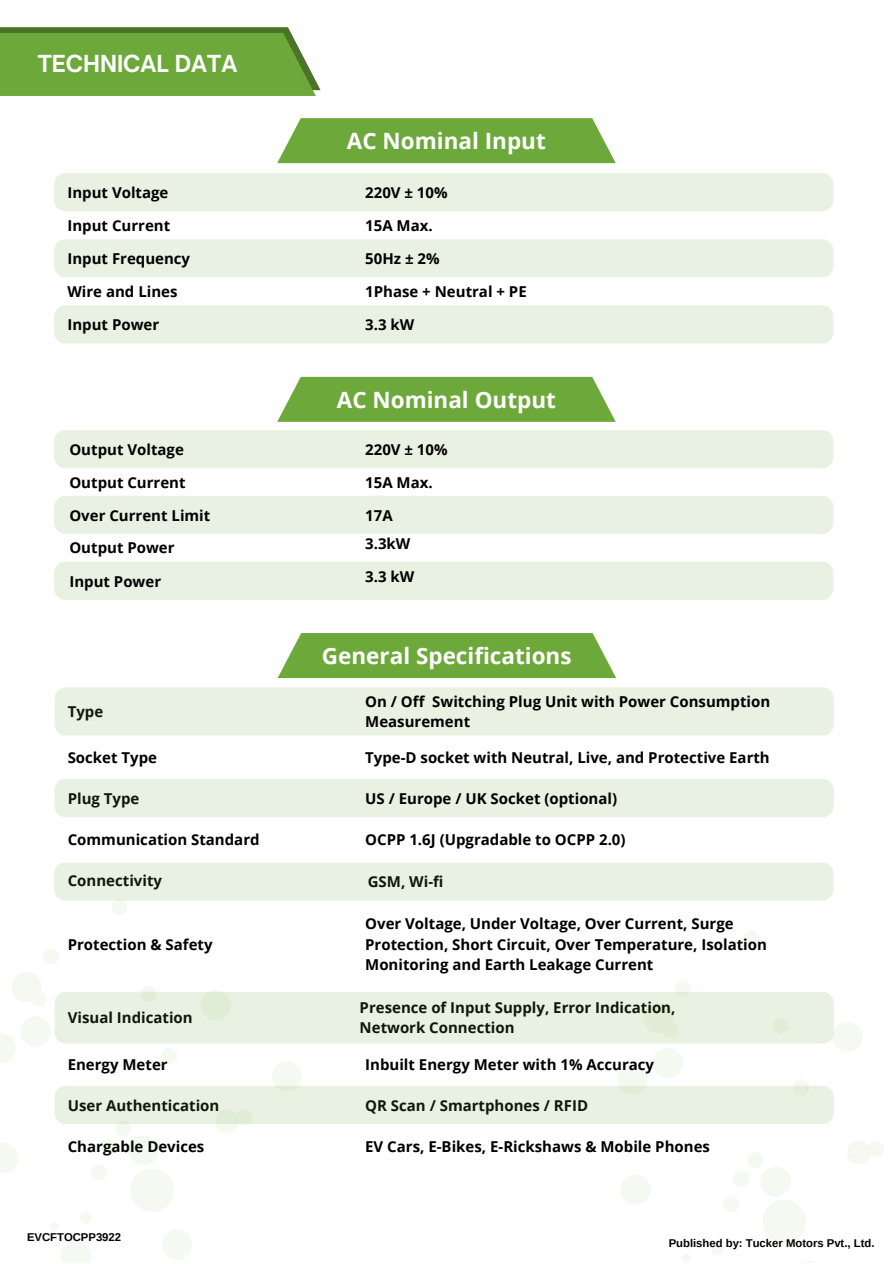
<style>
.page{position:relative;width:893px;height:1264px;background:#fff}
.page>*{position:absolute;margin:0;border:0;box-sizing:border-box;transform-origin:0 0}
.t1{font:700 22.5px "Open Sans";color:#fff}
.t2{font:700 22.5px "Open Sauce One";color:#fff}
.t3{font:700 15px/20.2px "Open Sans";color:#000}
.t4{font:700 11.25px "Arimo";color:#000}
</style>
<div class="page">
<svg style="left:0;top:27px;width:320px;height:69px;background:#70a640"></svg>
<svg style="left:830px;top:1019px;width:33px;height:33px"></svg>
<svg style="left:847px;top:1141px;width:37px;height:23px"></svg>
<svg style="left:682px;top:1254px;width:8px;height:8px"></svg>
<svg style="left:794px;top:1080px;width:15px;height:5px"></svg>
<svg style="left:744px;top:931px;width:15px;height:15px"></svg>
<svg style="left:618px;top:1048px;width:65px;height:37px"></svg>
<svg style="left:621px;top:1175px;width:29px;height:30px"></svg>
<svg style="left:712px;top:1152px;width:99px;height:110px"></svg>
<svg style="left:675px;top:980px;width:16px;height:11px"></svg>
<svg style="left:277px;top:118px;width:338px;height:45px;background:#77ae48"></svg>
<div style="left:54px;top:173px;width:779px;height:38px;background:#e9f2e2;border-radius:11px"></div>
<div style="left:54px;top:239px;width:779px;height:38px;background:#e9f2e2;border-radius:11px"></div>
<div style="left:54px;top:305px;width:779px;height:38px;background:#e9f2e2;border-radius:11px"></div>
<svg style="left:277px;top:377px;width:338px;height:45px;background:#77ae47"></svg>
<div style="left:54px;top:430px;width:779px;height:38px;background:#e9f2e2;border-radius:11px"></div>
<div style="left:54px;top:496px;width:779px;height:38px;background:#e9f2e2;border-radius:11px"></div>
<div style="left:54px;top:561px;width:779px;height:39px;background:#e9f2e2;border-radius:11px"></div>
<div style="left:55px;top:687px;width:778px;height:48px;background:#e9f2e2;border-radius:11px"></div>
<div style="left:54px;top:779px;width:779px;height:38px;background:#e9f2e2;border-radius:11px"></div>
<div style="left:54px;top:862px;width:779px;height:38px;background:#e9f2e2;border-radius:11px"></div>
<div style="left:55px;top:991px;width:778px;height:52px;background:#e9f2e2;border-radius:11px"></div>
<div style="left:54px;top:1085px;width:779px;height:39px;background:#e9f2e2;border-radius:11px"></div>
<svg style="left:277px;top:633px;width:339px;height:45px;background:#77ae48"></svg>
<svg style="left:198px;top:991px;width:35px;height:29px"></svg>
<svg style="left:215px;top:1109px;width:37px;height:24px"></svg>
<svg style="left:161px;top:1048px;width:16px;height:16px"></svg>
<svg style="left:111px;top:899px;width:17px;height:15px"></svg>
<svg style="left:0;top:1017px;width:51px;height:46px"></svg>
<svg style="left:140px;top:986px;width:17px;height:15px"></svg>
<svg style="left:0;top:1143px;width:18px;height:30px"></svg>
<svg style="left:50px;top:1119px;width:142px;height:143px"></svg>
<svg style="left:270px;top:1062px;width:33px;height:29px"></svg>
<svg style="left:12px;top:949px;width:48px;height:58px"></svg>
<h1 class="t2" style="left:38px;top:50px;width:201px">TECHNICAL DATA</h1>
<p class="t3" style="left:67px;top:182px;width:102px">Input Voltage</p>
<p class="t3" style="left:67px;top:215px;width:104px">Input Current</p>
<p class="t3" style="left:67px;top:248px;width:124px">Input Frequency</p>
<p class="t3" style="left:67px;top:281px;width:112px">Wire and Lines</p>
<p class="t3" style="left:67px;top:314px;width:93px">Input Power</p>
<p class="t3" style="left:69px;top:433px;width:142px;line-height:32.7px">Output Voltage<br>Output Current<br>Over Current Limit<br>Output Power</p>
<p class="t3" style="left:69px;top:570px;width:93px">Input Power</p>
<p class="t3" style="left:68px;top:701px;width:37px">Type</p>
<p class="t3" style="left:68px;top:747px;width:91px">Socket Type</p>
<p class="t3" style="left:68px;top:788px;width:73px">Plug Type</p>
<p class="t3" style="left:68px;top:828px;width:193px">Communication Standard</p>
<p class="t3" style="left:68px;top:869px;width:96px">Connectivity</p>
<p class="t3" style="left:68px;top:933px;width:146px">Protection &amp; Safety</p>
<p class="t3" style="left:68px;top:1007px;width:126px">Visual Indication</p>
<p class="t3" style="left:68px;top:1054px;width:101px">Energy Meter</p>
<p class="t3" style="left:68px;top:1094px;width:153px">User Authentication</p>
<p class="t3" style="left:68px;top:1135px;width:138px">Chargable Devices</p>
<p class="t4" style="left:27px;top:1230px;width:96px">EVCFTOCPP3922</p>
<h1 class="t1" style="left:347px;top:125px;width:200px">AC Nominal Input</h1>
<p class="t3" style="left:365px;top:182px;width:84px">220V ± 10%</p>
<p class="t3" style="left:365px;top:215px;width:69px">15A Max.</p>
<p class="t3" style="left:365px;top:248px;width:76px">50Hz ± 2%</p>
<p class="t3" style="left:365px;top:281px;width:163px">1Phase + Neutral + PE</p>
<p class="t3" style="left:365px;top:314px;width:51px">3.3 kW</p>
<h1 class="t1" style="left:337px;top:383px;width:220px">AC Nominal Output</h1>
<p class="t3" style="left:365px;top:433px;width:84px;line-height:32.8px">220V ± 10%<br>15A Max.<br>17A</p>
<p class="t3" style="left:365px;top:533px;width:47px">3.3kW</p>
<p class="t3" style="left:365px;top:565px;width:51px">3.3 kW</p>
<h1 class="t1" style="left:322px;top:639px;width:251px">General Specifications</h1>
<p class="t3" style="left:365px;top:691px;width:406px">On / Off Switching Plug Unit with Power Consumption<br>Measurement</p>
<p class="t3" style="left:365px;top:747px;width:406px">Type-D socket with Neutral, Live, and Protective Earth</p>
<p class="t3" style="left:365px;top:788px;width:253px">US / Europe / UK Socket (optional)</p>
<p class="t3" style="left:365px;top:828px;width:262px">OCPP 1.6J (Upgradable to OCPP 2.0)</p>
<p class="t3" style="left:368px;top:871px;width:77px">GSM, Wi-fi</p>
<p class="t3" style="left:365px;top:913px;width:403px">Over Voltage, Under Voltage, Over Current, Surge<br>Protection, Short Circuit, Over Temperature, Isolation<br>Monitoring and Earth Leakage Current</p>
<p class="t3" style="left:359px;top:996px;width:317px">Presence of Input Supply, Error Indication,<br>Network Connection</p>
<p class="t3" style="left:365px;top:1054px;width:290px">Inbuilt Energy Meter with 1% Accuracy</p>
<p class="t3" style="left:365px;top:1094px;width:224px">QR Scan / Smartphones / RFID</p>
<p class="t3" style="left:365px;top:1135px;width:346px">EV Cars, E-Bikes, E-Rickshaws &amp; Mobile Phones</p>
<p class="t4" style="left:668px;top:1236px;width:207px">Published by: Tucker Motors Pvt., Ltd.</p>
</div>
